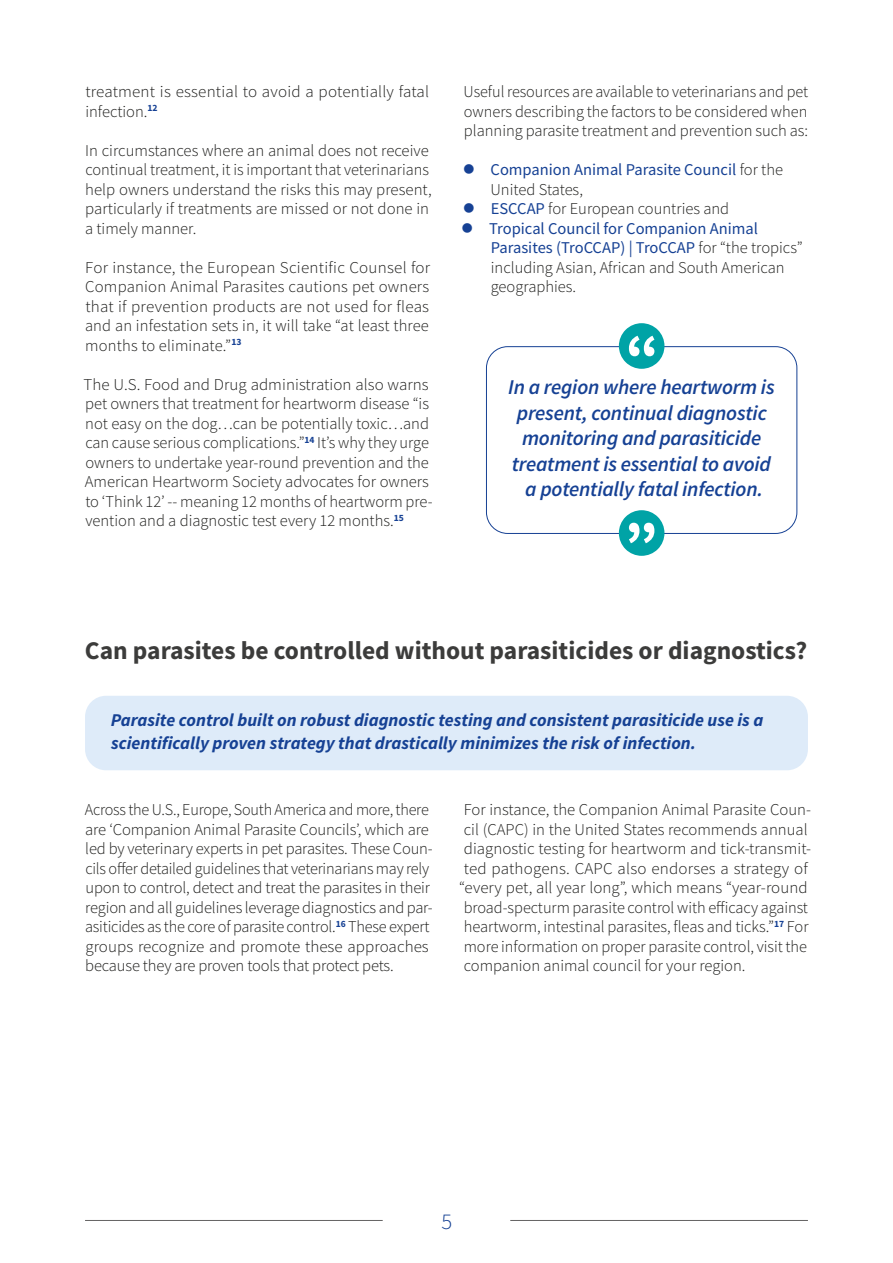
<style>
.page{position:relative;width:893px;height:1263px;background:#fff}
.page>*{position:absolute;margin:0;border:0;box-sizing:border-box;transform-origin:0 0}
.t1{font:700 25.5px "Source Sans Pro";color:#3c3c3b}
.t2{font:300 22.5px "Source Sans Pro";color:#164194}
.t3{font:italic 600 21px/25.5px "Source Sans Pro";letter-spacing:-.01em;color:#164194;text-align:center}
.t4{font:italic 700 18px/22.5px "Source Sans Pro";color:#164194}
.t5{font:300 16.5px/19.5px "Source Sans Pro";color:#1d1d1b}
.s1{font-weight:400;color:#164194}
</style>
<div class="page">
<hr style="left:85px;top:1220px;width:298px;height:1px;background:#646363">
<hr style="left:510px;top:1220px;width:298px;height:1px;background:#646363">
<div style="left:85px;top:696px;width:723px;height:74px;background:#deebf9;border-radius:21px"></div>
<div style="left:486px;top:346px;width:311px;height:188px;border:1px solid #164194;border-radius:21px"></div>
<svg style="left:619px;top:323px;width:45px;height:46px"></svg>
<svg style="left:619px;top:510px;width:45px;height:46px"></svg>
<p class="t5" style="left:85px;top:82px;width:345px">treatment is essential to avoid a potentially fatal infection.<sup>12</sup></p>
<p class="t5" style="left:85px;top:141px;width:348px">In circumstances where an animal does not receive continual treatment, it is important that veterinarians help owners understand the risks this may present, particularly if treatments are missed or not done in a timely manner.</p>
<p class="t5" style="left:85px;top:258px;width:347px;text-align:justify">For instance, the European Scientific Counsel for Companion Animal Parasites cautions pet owners that if prevention products are not used for fleas and an infestation sets in, it will take “at least three months to eliminate.”<sup>13</sup></p>
<p class="t5" style="left:83px;top:375px;width:351px">The U.S. Food and Drug administration also warns pet owners that treatment for heartworm disease “is not easy on the dog…can be potentially toxic…and can cause serious complications.”<sup>14</sup> It’s why they urge owners to undertake year-round prevention and the American Heartworm Society advocates for owners to ‘Think 12’ -- meaning 12 months of heartworm pre&shy;vention and a diagnostic test every 12 months.<sup>15</sup></p>
<p class="t5" style="left:463px;top:82px;width:346px;text-align:justify">Useful resources are available to veterinarians and pet owners describing the factors to be considered when planning parasite treatment and prevention such as:</p>
<p class="t5" style="left:489px;top:160px;width:315px"><span class="s1">Companion Animal Parasite Council</span> for the United States,<br><span class="s1">ESCCAP</span> for European countries and<br><span class="s1">Tropical Council for Companion Animal Parasites (TroCCAP) | TroCCAP</span> for “the tropics” including Asian, African and South American geographies.</p>
<p class="t3" style="left:508px;top:374px;width:268px">In a region where heartworm is present, continual diagnostic monitoring and parasiticide treatment is essential to avoid a potentially fatal infection.</p>
<h1 class="t1" style="left:85px;top:633px;width:724px">Can parasites be controlled without parasiticides or diagnostics?</h1>
<p class="t4" style="left:111px;top:709px;width:654px">Parasite control built on robust diagnostic testing and consistent parasiticide use is a scientifically proven strategy that drastically minimizes the risk of infection.</p>
<p class="t5" style="left:85px;top:800px;width:350px">Across the U.S., Europe, South America and more, there are ‘Companion Animal Parasite Councils’, which are led by veterinary experts in pet parasites. These Coun&shy;cils offer detailed guidelines that veterinarians may rely upon to control, detect and treat the parasites in their region and all guidelines leverage diagnostics and par&shy;asiticides as the core of parasite control.<sup>16</sup> These expert groups recognize and promote these approaches because they are proven tools that protect pets.</p>
<p class="t5" style="left:459px;top:800px;width:354px">For instance, the Companion Animal Parasite Coun&shy;cil (CAPC) in the United States recommends annual diagnostic testing for heartworm and tick-transmit&shy;ted pathogens. CAPC also endorses a strategy of “every pet, all year long”, which means “year-round broad-specturm parasite control with efficacy against heartworm, intestinal parasites, fleas and ticks.”<sup>17</sup> For more information on proper parasite control, visit the companion animal council for your region.</p>
<h2 class="t2" style="left:441px;top:1207px;width:12px">5</h2>
</div>
